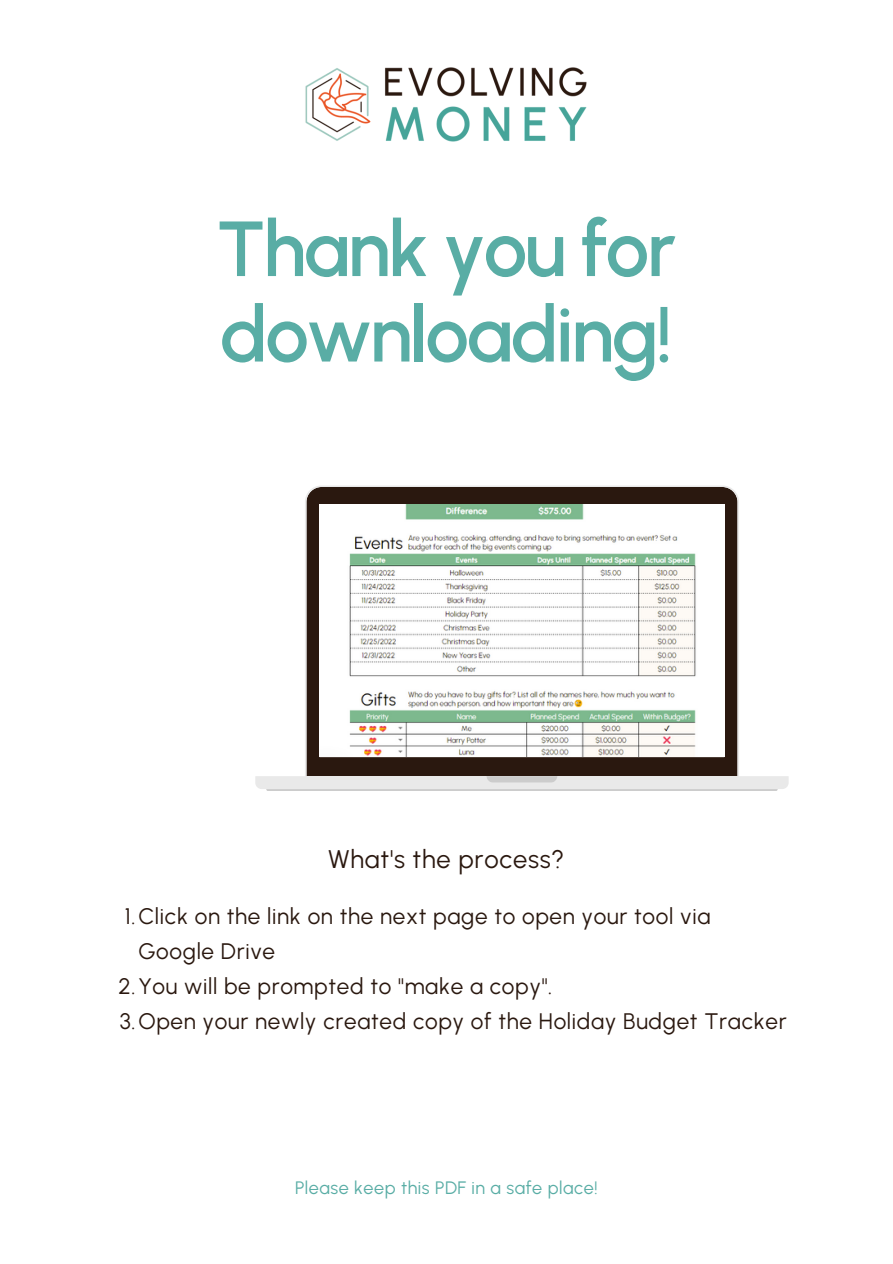
<style>
.page{position:relative;width:893px;height:1264px;background:#fff}
.page>*{position:absolute;margin:0;border:0;box-sizing:border-box;transform-origin:0 0}
.t1{font:600 78px/85.5px "Urbanist";letter-spacing:-.03em;color:#59ada5}
.t2{font:25.5px "Urbanist";letter-spacing:.03em;color:#2a180f}
.t3{font:22.5px/34.8px "Urbanist";letter-spacing:.03em;color:#2a180f}
.t4{font:18px "Urbanist";letter-spacing:.03em;color:#59ada5}
</style>
<div class="page">
<svg style="left:255px;top:486px;width:533px;height:303px"></svg>
<svg style="left:486px;top:776px;width:71px;height:6px"></svg>
<svg style="left:266px;top:789px;width:511px;height:2px"></svg>
<img style="left:319px;top:504px;width:405px;height:253px">
<img style="left:305px;top:67px;width:282px;height:75px">
<p class="t1" style="left:216px;top:206px;width:461px">Thank you for downloading!</p>
<p class="t2" style="left:328px;top:844px;width:238px">What's the process?</p>
<p class="t3" style="left:138px;top:898px;width:573px;text-indent:-14px">1.Click on the link on the next page to open your tool via<br>Google Drive</p>
<p class="t3" style="left:118px;top:968px;width:435px">2.You will be prompted to "make a copy".</p>
<p class="t3" style="left:120px;top:1003px;width:668px">3.Open your newly created copy of the Holiday Budget Tracker</p>
<p class="t4" style="left:295px;top:1177px;width:304px">Please keep this PDF in a safe place!</p>
</div>
